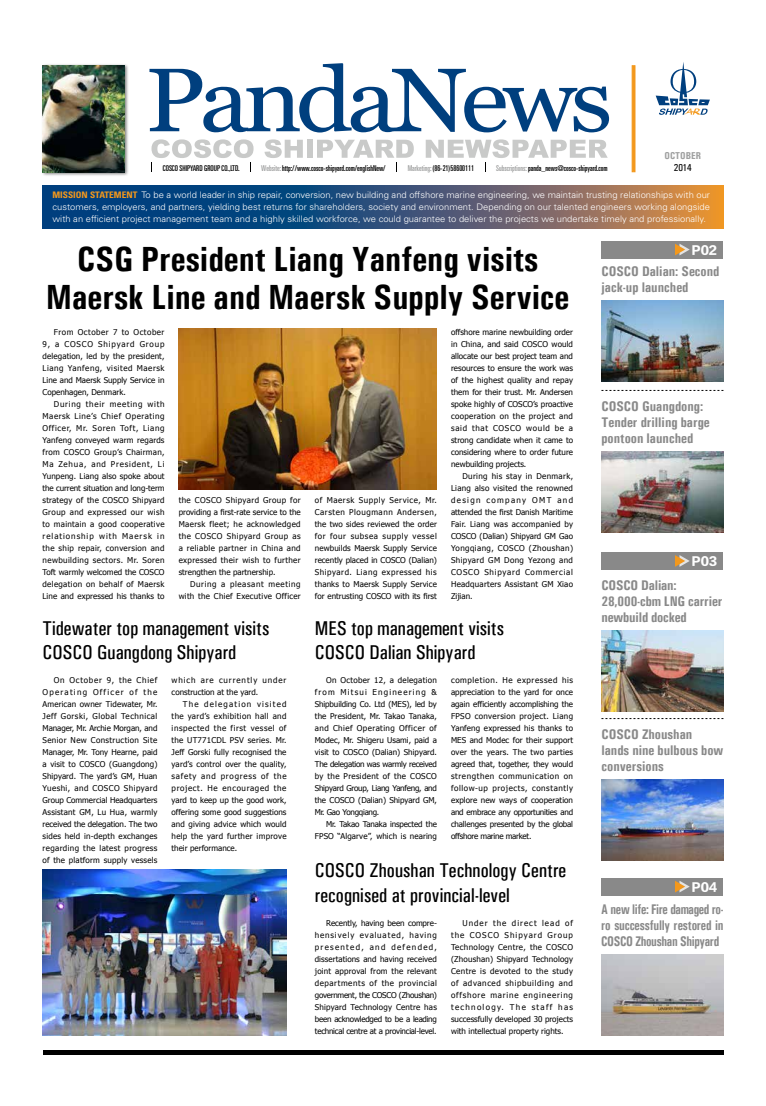
<style>
.page{position:relative;width:766px;height:1106px;background:#fff}
.page>*{position:absolute;margin:0;border:0;box-sizing:border-box;transform-origin:0 0}
.t1{font:700 condensed 35px/38px "Univers";color:#000;text-align:center}
.t2{font:20px/24px "Univers Condensed";color:#000}
.t3{font:700 condensed 14px/16px "Univers";color:#898989}
.t4{font:700 condensed 14px/16px "Univers";color:#898989;text-align:justify;scale:.89 1}
.t5{font:11.2px "FZLTTHJW GB1 0";color:#fff}
.t6{font:700 condensed 10px "Univers";color:#9fa0a0}
.t7{font:10px "Univers Condensed";color:#000}
.t8{font:300 9px/12px "Univers LT Std";color:#fff;text-align:justify;scale:1.04 1}
.t9{font:8px/12px "Tahoma";color:#000;text-align:justify}
.t10{font:ultra-condensed 8px "Univers LT Std";color:#000}
.t11{font:8px/12px "Tahoma";letter-spacing:.03em;color:#000;text-align:right}
.t12{font:8px/12px "Tahoma";letter-spacing:.11em;color:#000}
.s1{color:#9fa0a0}
.s2{font-weight:700;font-stretch:condensed;color:#f3981c}
</style>
<div class="page">
<svg style="left:149px;top:63px;width:460px;height:69px"></svg>
<svg style="left:264px;top:139px;width:39px;height:19px"></svg>
<div style="left:307px;top:140px;width:6px;height:18px;background:#c9cac9"></div>
<svg style="left:631px;top:65px;width:4px;height:107px"></svg>
<svg style="left:43px;top:186px;width:680px;height:42px;background:#47586f"></svg>
<div style="left:41px;top:63px;width:88px;height:114px;background:#000;opacity:.5"></div>
<img style="left:43px;top:65px;width:82px;height:107px">
<svg style="left:151px;top:139px;width:102px;height:33px"></svg>
<svg style="left:317px;top:140px;width:96px;height:32px"></svg>
<svg style="left:425px;top:139px;width:182px;height:33px"></svg>
<svg style="left:655px;top:62px;width:54px;height:53px"></svg>
<hr style="left:43px;top:1050px;width:680px;height:4px;background:#000">
<img style="left:601px;top:301px;width:122px;height:81px">
<img style="left:601px;top:451px;width:122px;height:81px">
<div style="left:601px;top:241px;width:122px;height:17px;background:#898989"></div>
<svg style="left:675px;top:244px;width:14px;height:11px"></svg>
<img style="left:601px;top:954px;width:122px;height:81px">
<div style="left:601px;top:878px;width:122px;height:17px;background:#898989"></div>
<svg style="left:675px;top:881px;width:14px;height:11px"></svg>
<svg style="left:601px;top:390px;width:122px;height:1px"></svg>
<img style="left:601px;top:779px;width:122px;height:81px">
<div style="left:601px;top:552px;width:122px;height:17px;background:#898989"></div>
<svg style="left:675px;top:555px;width:14px;height:12px"></svg>
<svg style="left:601px;top:718px;width:122px;height:1px"></svg>
<img style="left:601px;top:630px;width:122px;height:81px">
<img style="left:179px;top:328px;width:258px;height:162px">
<img style="left:43px;top:869px;width:243px;height:166px">
<p class="t6" style="left:664px;top:150px;width:38px">OCTOber</p>
<p class="t10" style="left:163px;top:164px;width:78px">COSCO SHIPYARD GROUP CO.,LTD.</p>
<p class="t10" style="left:261px;top:164px;width:126px"><span class="s1">Website:</span> http://www.cosco-shipyard.com/englishNew/</p>
<p class="t10" style="left:407px;top:164px;width:68px"><span class="s1">Marketing:</span> (86-21)58600111</p>
<p class="t10" style="left:496px;top:164px;width:113px"><span class="s1">Subscriptions:</span> panda_news@cosco-shipyard.com</p>
<p class="t7" style="left:673px;top:162px;width:19px">2014</p>
<p class="t8" style="left:52px;top:189px;width:633px"><span class="s2">MISSION STATEMENT</span> To be a world leader in ship repair, conversion, new building and offshore marine engineering, we maintain trusting relationships with our customers, employers, and partners, yielding best returns for shareholders, society and environment. Depending on our talented engineers working alongside with an efficient project management team and a highly skilled workforce, we could guarantee to deliver the projects we undertake timely and professionally.</p>
<h1 class="t1" style="left:46px;top:239px;width:524px">CSG President Liang Yanfeng visits<br>Maersk Line and Maersk Supply Service</h1>
<p class="t9" style="left:43px;top:326px;width:123px;text-indent:11px">From October 7 to October 9, a COSCO Shipyard Group delegation, led by the president, Liang Yanfeng, visited Maersk Line and Maersk Supply Service in Copenhagen, Denmark.</p>
<p class="t9" style="left:43px;top:398px;width:123px;text-indent:11px">During their meeting with Maersk Line’s Chief Operating Officer, Mr. Soren Toft, Liang Yanfeng conveyed warm regards from COSCO Group’s Chairman, Ma Zehua, and President, Li Yunpeng. Liang also spoke about the current situation and long-term strategy of the COSCO Shipyard Group and expressed our wish to maintain a good cooperative relationship with Maersk in the ship repair, conversion and newbuilding sectors. Mr. Soren Toft warmly welcomed the COSCO delegation on behalf of Maersk Line and expressed his thanks to</p>
<p class="t9" style="left:179px;top:493px;width:123px">the COSCO Shipyard Group for providing a first-rate service to the Maersk fleet; he acknowledged the COSCO Shipyard Group as a reliable partner in China and expressed their wish to further strengthen the partnership.</p>
<p class="t11" style="left:179px;top:577px;width:123px">During a pleasant meeting with the Chief Executive Officer</p>
<h2 class="t2" style="left:43px;top:616px;width:228px">Tidewater top management visits<br>COSCO Guangdong Shipyard</h2>
<p class="t9" style="left:43px;top:674px;width:116px;text-indent:11px">On October 9, the Chief Operating Officer of the American owner Tidewater, Mr.<br>Jeff Gorski, Global Technical Manager, Mr. Archie Morgan, and Senior New Construction Site Manager, Mr. Tony Hearne, paid a visit to COSCO (Guangdong)<br>Shipyard. The yard’s GM, Huan Yueshi, and COSCO Shipyard Group Commercial Headquarters Assistant GM, Lu Hua, warmly received the delegation. The two sides held in-depth exchanges regarding the latest progress of the platform supply vessels</p>
<p class="t12" style="left:171px;top:674px;width:116px">which are currently under construction at the yard.</p>
<p class="t9" style="left:171px;top:698px;width:116px;text-indent:11px">The delegation visited the yard’s exhibition hall and inspected the first vessel of the UT771CDL PSV series. Mr.<br>Jeff Gorski fully recognised the yard’s control over the quality, safety and progress of the project. He encouraged the yard to keep up the good work, offering some good suggestions and giving advice which would help the yard further improve their performance.</p>
<p class="t9" style="left:315px;top:493px;width:123px">of Maersk Supply Service, Mr.<br>Carsten Plougmann Andersen, the two sides reviewed the order for four subsea supply vessel newbuilds Maersk Supply Service recently placed in COSCO (Dalian)<br>Shipyard. Liang expressed his thanks to Maersk Supply Service for entrusting COSCO with its first</p>
<p class="t9" style="left:451px;top:326px;width:123px">offshore marine newbuilding order in China, and said COSCO would allocate our best project team and resources to ensure the work was of the highest quality and repay them for their trust. Mr. Andersen spoke highly of COSCO’s proactive cooperation on the project and said that COSCO would be a strong candidate when it came to considering where to order future newbuilding projects.</p>
<p class="t9" style="left:451px;top:470px;width:123px;text-indent:11px">During his stay in Denmark, Liang also visited the renowned design company OMT and attended the first Danish Maritime Fair. Liang was accompanied by COSCO (Dalian) Shipyard GM Gao Yongqiang, COSCO (Zhoushan)<br>Shipyard GM Dong Yezong and COSCO Shipyard Commercial Headquarters Assistant GM Xiao Zijian.</p>
<h2 class="t2" style="left:315px;top:616px;width:191px">MES top management visits<br>COSCO Dalian Shipyard</h2>
<p class="t9" style="left:315px;top:674px;width:124px;text-indent:11px">On October 12, a delegation from Mitsui Engineering &amp; Shipbuilding Co. Ltd (MES), led by the President, Mr. Takao Tanaka, and Chief Operating Officer of Modec, Mr. Shigeru Usami, paid a visit to COSCO (Dalian) Shipyard.<br>The delegation was warmly received by the President of the COSCO Shipyard Group, Liang Yanfeng, and the COSCO (Dalian) Shipyard GM, Mr. Gao Yongqiang.</p>
<p class="t9" style="left:315px;top:818px;width:124px;text-align:right">Mr. Takao Tanaka inspected the<br>FPSO “Algarve”, which is nearing</p>
<p class="t9" style="left:451px;top:674px;width:124px">completion. He expressed his appreciation to the yard for once again efficiently accomplishing the FPSO conversion project. Liang Yanfeng expressed his thanks to MES and Modec for their support over the years. The two parties agreed that, together, they would strengthen communication on follow-up projects, constantly explore new ways of cooperation and embrace any opportunities and challenges presented by the global offshore marine market.</p>
<h2 class="t2" style="left:315px;top:858px;width:253px">COSCO Zhoushan Technology Centre recognised at provincial-level</h2>
<p class="t9" style="left:315px;top:916px;width:124px;text-indent:11px">Recently, having been compre&shy;hensively evaluated, having presented, and defended, dissertations and having received joint approval from the relevant departments of the provincial government, the COSCO (Zhoushan)<br>Shipyard Technology Centre has been acknowledged to be a leading technical centre at a provincial-level.</p>
<p class="t9" style="left:451px;top:916px;width:123px;text-indent:11px">Under the direct lead of the COSCO Shipyard Group Technology Centre, the COSCO (Zhoushan) Shipyard Technology Centre is devoted to the study of advanced shipbuilding and offshore marine engineering technology. The staff has successfully developed 30 projects with intellectual property rights.</p>
<h3 class="t5" style="left:691px;top:243px;width:27px">P02</h3>
<h3 class="t3" style="left:601px;top:263px;width:119px">COSCO Dalian: Second jack-up launched</h3>
<h3 class="t3" style="left:601px;top:398px;width:110px">COSCO Guangdong:<br>Tender drilling barge pontoon launched</h3>
<h3 class="t5" style="left:691px;top:555px;width:27px">P03</h3>
<h3 class="t3" style="left:601px;top:577px;width:122px">COSCO Dalian:<br>28,000-cbm LNG carrier newbuild docked</h3>
<h3 class="t3" style="left:601px;top:726px;width:123px">COSCO Zhoushan lands nine bulbous bow conversions</h3>
<h3 class="t5" style="left:691px;top:880px;width:27px">P04</h3>
<h3 class="t4" style="left:601px;top:900px;width:139px">A new life: Fire damaged ro&shy;ro successfully restored in COSCO Zhoushan Shipyard</h3>
</div>
